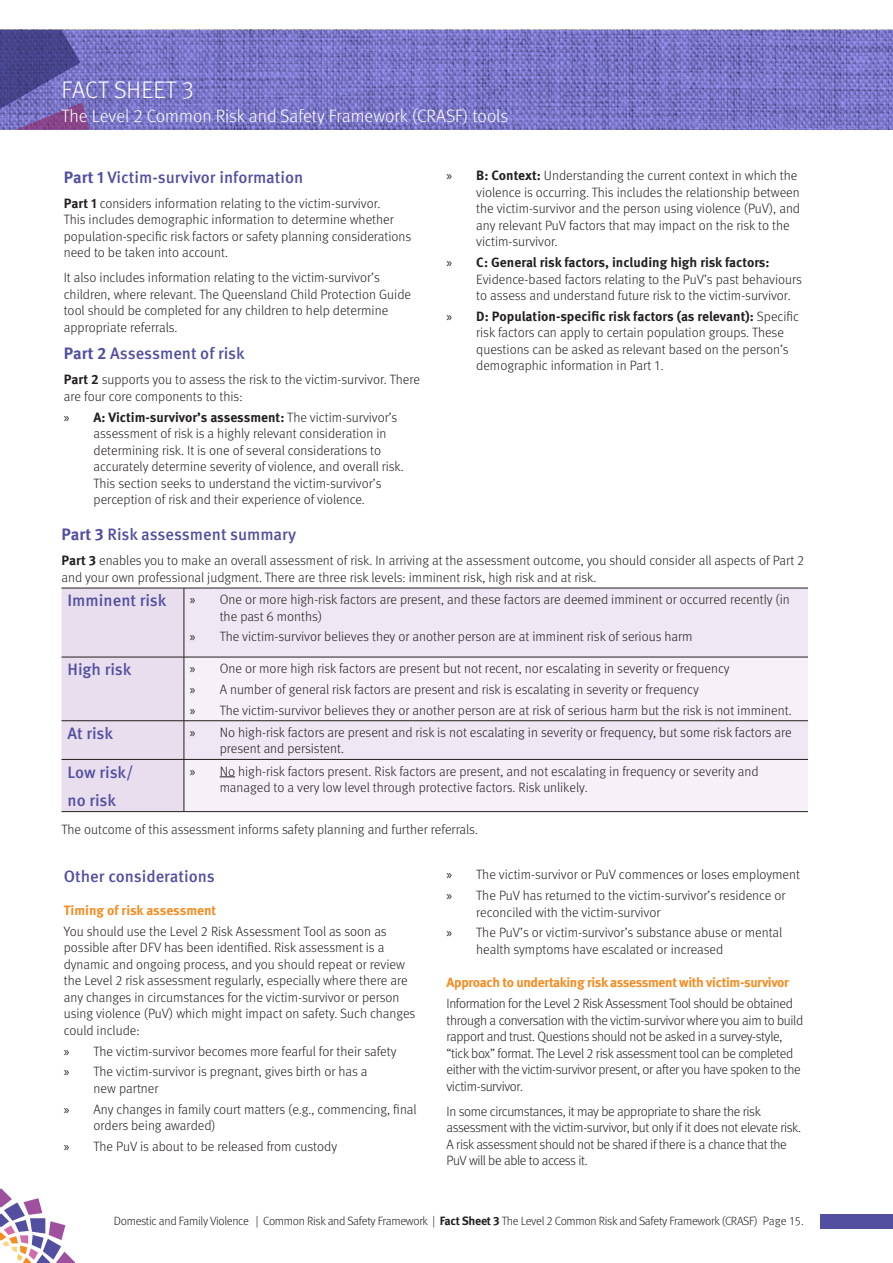
<style>
.page{position:relative;width:893px;height:1263px;background:#fff}
.page>*{position:absolute;margin:0;border:0;box-sizing:border-box;transform-origin:0 0}
.t1{font:300 24px "Meta Pro";letter-spacing:.01em;color:#fff}
.t2{font:300 18px "Meta Pro";color:#fff}
.Heading_3{font:500 16.5px "Meta Pro";color:#524fa1}
.Body_Copy{font:300 13.5px/16.5px "Meta Pro";color:#231f20}
.Body_Copy-2{font:300 13.5px/16.5px "Meta Pro";letter-spacing:-.025em;color:#231f20}
.Heading_4{font:700 13.5px "Meta Pro";letter-spacing:-.025em;color:#f68b20}
.Heading_4-2{font:700 13.5px "Meta Pro";color:#f68b20}
.t3{font:300 12px "Meta Pro";letter-spacing:-.025em;color:#231f20}
.s1{font-weight:700}
.s2{font-family:"Myriad Pro";font-weight:400}
</style>
<div class="page">
<img style="left:90px;top:30px;width:803px;height:100px">
<div style="left:820px;top:1214px;width:73px;height:14px;background:#524fa1"></div>
<svg style="left:0;top:1188px;width:75px;height:75px"></svg>
<svg style="left:0;top:30px;width:90px;height:100px;background:#6257a2"></svg>
<div style="left:62px;top:589px;width:122px;height:222px;background:#e9deed"></div>
<div style="left:185px;top:589px;width:623px;height:68px;background:#efe7f3"></div>
<svg style="left:185px;top:658px;width:623px;height:153px;fill:#f6f1f8"></svg>
<hr style="left:62px;top:588px;width:122px;height:1px;background:#231f20">
<hr style="left:62px;top:657px;width:122px;height:1px;background:#231f20">
<hr style="left:62px;top:720px;width:122px;height:1px;background:#231f20">
<hr style="left:62px;top:759px;width:122px;height:1px;background:#231f20">
<hr style="left:62px;top:811px;width:122px;height:1px;background:#231f20">
<hr style="left:184px;top:588px;width:624px;height:1px;background:#231f20">
<hr style="left:184px;top:657px;width:624px;height:1px;background:#231f20">
<hr style="left:184px;top:720px;width:624px;height:1px;background:#231f20">
<hr style="left:184px;top:588px;width:1px;height:69px;background:#231f20">
<hr style="left:184px;top:657px;width:1px;height:63px;background:#231f20">
<hr style="left:184px;top:721px;width:1px;height:38px;background:#231f20">
<hr style="left:184px;top:760px;width:1px;height:51px;background:#231f20">
<hr style="left:184px;top:759px;width:624px;height:1px;background:#231f20">
<hr style="left:184px;top:811px;width:624px;height:1px;background:#231f20">
<svg style="left:220px;top:776px;width:15px;height:1px"></svg>
<h1 class="t1" style="left:62px;top:72px;width:134px">FACT SHEET 3</h1>
<h2 class="t2" style="left:62px;top:103px;width:448px">The Level 2 Common Risk and Safety Framework (CRASF) tools</h2>
<p class="Heading_3" style="left:64px;top:164px;width:241px"><span class="s1">Part 1</span> Victim-survivor information</p>
<p class="Body_Copy" style="left:64px;top:194px;width:349px"><span class="s1">Part 1</span> considers information relating to the victim-survivor.<br>This includes demographic information to determine whether population-specific risk factors or safety planning considerations need to be taken into account.</p>
<p class="Body_Copy" style="left:64px;top:268px;width:349px">It also includes information relating to the victim-survivor’s children, where relevant. The Queensland Child Protection Guide tool should be completed for any children to help determine appropriate referrals.</p>
<p class="Heading_3" style="left:64px;top:341px;width:182px"><span class="s1">Part 2</span> Assessment of risk</p>
<p class="Body_Copy" style="left:64px;top:371px;width:358px"><span class="s1">Part 2</span> supports you to assess the risk to the victim-survivor. There are four core components to this:</p>
<p class="Body_Copy" style="left:94px;top:408px;width:312px;text-indent:-30px"><span class="s2">»</span> <span class="s1">A: Victim-survivor’s assessment:</span> The victim-survivor’s assessment of risk is a highly relevant consideration in determining risk. It is one of several considerations to accurately determine severity of violence, and overall risk.<br>This section seeks to understand the victim-survivor’s perception of risk and their experience of violence.</p>
<p class="Body_Copy" style="left:476px;top:167px;width:325px;text-indent:-30px"><span class="s2">»</span> <span class="s1">B: Context:</span> Understanding the current context in which the violence is occurring. This includes the relationship between the victim-survivor and the person using violence (PuV), and any relevant PuV factors that may impact on the risk to the victim-survivor.</p>
<p class="Body_Copy" style="left:476px;top:253px;width:327px;text-indent:-30px"><span class="s2">»</span> <span class="s1">C: General risk factors, including high risk factors:<br></span>Evidence-based factors relating to the PuV’s past behaviours to assess and understand future risk to the victim-survivor.</p>
<p class="Body_Copy" style="left:476px;top:307px;width:324px;text-indent:-30px"><span class="s2">»</span> <span class="s1">D: Population-specific risk factors (as relevant):</span> Specific risk factors can apply to certain population groups. These questions can be asked as relevant based on the person’s demographic information in Part 1.</p>
<p class="Heading_3" style="left:62px;top:522px;width:236px"><span class="s1">Part 3</span> Risk assessment summary</p>
<p class="Body_Copy" style="left:62px;top:552px;width:744px"><span class="s1">Part 3</span> enables you to make an overall assessment of risk. In arriving at the assessment outcome, you should consider all aspects of Part 2 and your own professional judgment. There are three risk levels: imminent risk, high risk and at risk.</p>
<p class="Heading_3" style="left:68px;top:588px;width:100px">Imminent risk</p>
<p class="Body_Copy" style="left:220px;top:591px;width:572px;text-indent:-30px"><span class="s2">»</span> One or more high-risk factors are present, and these factors are deemed imminent or occurred recently (in the past 6 months)</p>
<p class="Body_Copy" style="left:190px;top:628px;width:504px"><span class="s2">»</span> The victim-survivor believes they or another person are at imminent risk of serious harm</p>
<p class="Heading_3" style="left:68px;top:657px;width:65px">High risk</p>
<p class="Body_Copy" style="left:190px;top:660px;width:541px"><span class="s2">»</span> One or more high risk factors are present but not recent, nor escalating in severity or frequency</p>
<p class="Body_Copy" style="left:190px;top:680px;width:510px"><span class="s2">»</span> A number of general risk factors are present and risk is escalating in severity or frequency</p>
<p class="Body_Copy" style="left:190px;top:701px;width:603px"><span class="s2">»</span> The victim-survivor believes they or another person are at risk of serious harm but the risk is not imminent.</p>
<p class="Heading_3" style="left:68px;top:721px;width:47px">At risk</p>
<p class="Body_Copy" style="left:220px;top:723px;width:574px;text-indent:-30px"><span class="s2">»</span> No high-risk factors are present and risk is not escalating in severity or frequency, but some risk factors are present and persistent.</p>
<p class="Heading_3" style="left:68px;top:759px;width:68px">Low risk/</p>
<p class="Heading_3" style="left:68px;top:787px;width:50px">no risk</p>
<p class="Body_Copy" style="left:220px;top:762px;width:540px;text-indent:-30px"><span class="s2">»</span> No high-risk factors present. Risk factors are present, and not escalating in frequency or severity and managed to a very low level through protective factors. Risk unlikely.</p>
<p class="Body_Copy" style="left:62px;top:821px;width:418px">The outcome of this assessment informs safety planning and further referrals.</p>
<p class="Heading_3" style="left:64px;top:863px;width:153px">Other considerations</p>
<p class="Heading_4-2" style="left:64px;top:900px;width:154px">Timing of risk assessment</p>
<p class="Body_Copy" style="left:64px;top:922px;width:353px">You should use the Level 2 Risk Assessment Tool as soon as possible after DFV has been identified. Risk assessment is a dynamic and ongoing process, and you should repeat or review the Level 2 risk assessment regularly, especially where there are any changes in circumstances for the victim-survivor or person using violence (PuV) which might impact on safety. Such changes could include:</p>
<p class="Body_Copy" style="left:64px;top:1042px;width:334px"><span class="s2">»</span> The victim-survivor becomes more fearful for their safety</p>
<p class="Body_Copy" style="left:94px;top:1063px;width:275px;text-indent:-30px"><span class="s2">»</span> The victim-survivor is pregnant, gives birth or has a new partner</p>
<p class="Body_Copy" style="left:94px;top:1100px;width:325px;text-indent:-30px"><span class="s2">»</span> Any changes in family court matters (e.g., commencing, final orders being awarded)</p>
<p class="Body_Copy" style="left:64px;top:1137px;width:275px"><span class="s2">»</span> The PuV is about to be released from custody</p>
<p class="Body_Copy" style="left:446px;top:866px;width:355px"><span class="s2">»</span> The victim-survivor or PuV commences or loses employment</p>
<p class="Body_Copy" style="left:476px;top:886px;width:311px;text-indent:-30px"><span class="s2">»</span> The PuV has returned to the victim-survivor’s residence or reconciled with the victim-survivor</p>
<p class="Body_Copy" style="left:476px;top:924px;width:308px;text-indent:-30px"><span class="s2">»</span> The PuV’s or victim-survivor’s substance abuse or mental health symptoms have escalated or increased</p>
<p class="Heading_4" style="left:446px;top:972px;width:344px">Approach to undertaking risk assessment with victim-survivor</p>
<p class="Body_Copy-2" style="left:446px;top:994px;width:358px">Information for the Level 2 Risk Assessment Tool should be obtained through a conversation with the victim-survivor where you aim to build rapport and trust. Questions should not be asked in a survey-style, “tick box” format. The Level 2 risk assessment tool can be completed either with the victim-survivor present, or after you have spoken to the victim-survivor.</p>
<p class="Body_Copy-2" style="left:446px;top:1102px;width:356px">In some circumstances, it may be appropriate to share the risk assessment with the victim-survivor, but only if it does not elevate risk.<br>A risk assessment should not be shared if there is a chance that the PuV will be able to access it.</p>
<p class="t3" style="left:114px;top:1212px;width:691px">Domestic and Family Violence | Common Risk and Safety Framework | <span class="s1">Fact Sheet 3</span> The Level 2 Common Risk and Safety Framework (CRASF) Page 15.</p>
</div>
